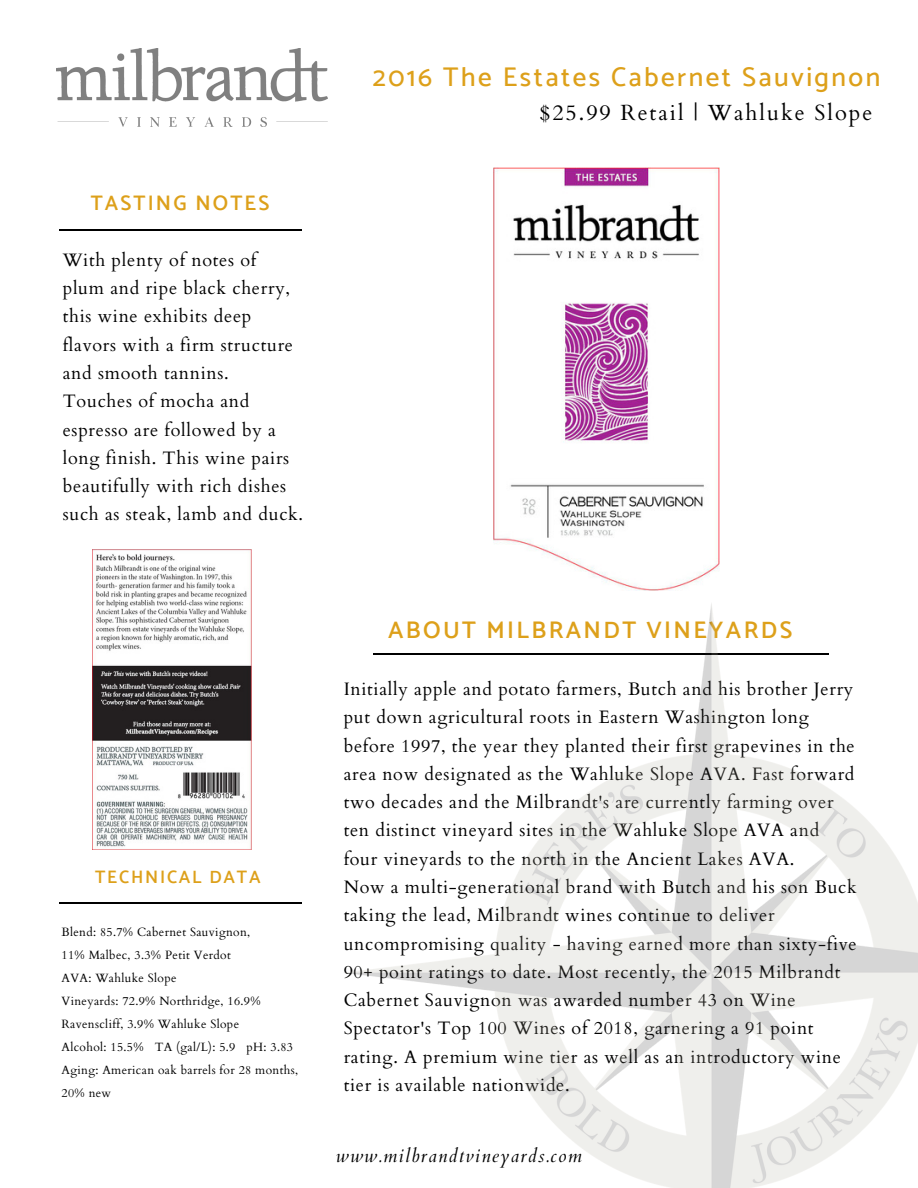
<style>
.page{position:relative;width:918px;height:1188px;background:#fff}
.page>*{position:absolute;margin:0;border:0;box-sizing:border-box;transform-origin:0 0}
.t1{font:500 27px "Catamaran";letter-spacing:.09em;color:#dda01a}
.t2{font:600 24px "Catamaran";letter-spacing:.1em;color:#dda01a}
.t3{font:21.9px "Cardo";letter-spacing:.09em;color:#000}
.t4{font:600 21px "Catamaran";letter-spacing:.1em;color:#dda01a}
.t5{font:italic 18.75px "Cardo";letter-spacing:.07em;color:#000}
.t6{font:18px/28.3px "Cardo";letter-spacing:.04em;color:#000}
.t7{font:600 18px "Catamaran";letter-spacing:.1em;color:#dda01a}
.t8{font:12px/23px "Cardo";letter-spacing:.03em;color:#000}
</style>
<div class="page">
<img style="left:494px;top:167px;width:226px;height:423px">
<hr style="left:59px;top:902px;width:243px;height:1px;background:#000">
<hr style="left:59px;top:229px;width:243px;height:1px;background:#000">
<img style="left:93px;top:549px;width:158px;height:301px">
<img style="left:344px;top:603px;width:574px;height:585px">
<img style="left:57px;top:48px;width:271px;height:79px">
<p class="t4" style="left:91px;top:191px;width:180px">TASTING NOTES</p>
<p class="t6" style="left:63px;top:246px;width:242px">With plenty of notes of<br>plum and ripe black cherry, this wine exhibits deep flavors with a firm structure and smooth tannins.<br>Touches of mocha and espresso are followed by a long finish. This wine pairs beautifully with rich dishes such as steak, lamb and duck.</p>
<h1 class="t1" style="left:373px;top:61px;width:509px">2016 The Estates Cabernet Sauvignon</h1>
<p class="t3" style="left:539px;top:98px;width:335px">$25.99 Retail | Wahluke Slope</p>
<p class="t7" style="left:95px;top:866px;width:167px">TECHNICAL DATA</p>
<p class="t8" style="left:62px;top:921px;width:238px">Blend: 85.7% Cabernet Sauvignon,<br>11% Malbec, 3.3% Petit Verdot<br>AVA: Wahluke Slope<br>Vineyards: 72.9% Northridge, 16.9%<br>Ravenscliff, 3.9% Wahluke Slope<br>Alcohol: 15.5% TA (gal/L): 5.9 pH: 3.83<br>Aging: American oak barrels for 28 months,<br>20% new</p>
<h2 class="t2" style="left:388px;top:615px;width:406px">ABOUT MILBRANDT VINEYARDS</h2>
<p class="t6" style="left:344px;top:675px;width:515px">Initially apple and potato farmers, Butch and his brother Jerry put down agricultural roots in Eastern Washington long before 1997, the year they planted their first grapevines in the area now designated as the Wahluke Slope AVA. Fast forward two decades and the Milbrandt's are currently farming over ten distinct vineyard sites in the Wahluke Slope AVA and four vineyards to the north in the Ancient Lakes AVA.<br>Now a multi-generational brand with Butch and his son Buck taking the lead, Milbrandt wines continue to deliver uncompromising quality - having earned more than sixty-five 90+ point ratings to date. Most recently, the 2015 Milbrandt Cabernet Sauvignon was awarded number 43 on Wine Spectator's Top 100 Wines of 2018, garnering a 91 point rating. A premium wine tier as well as an introductory wine tier is available nationwide.</p>
<p class="t5" style="left:336px;top:1144px;width:248px">www.milbrandtvineyards.com</p>
</div>
